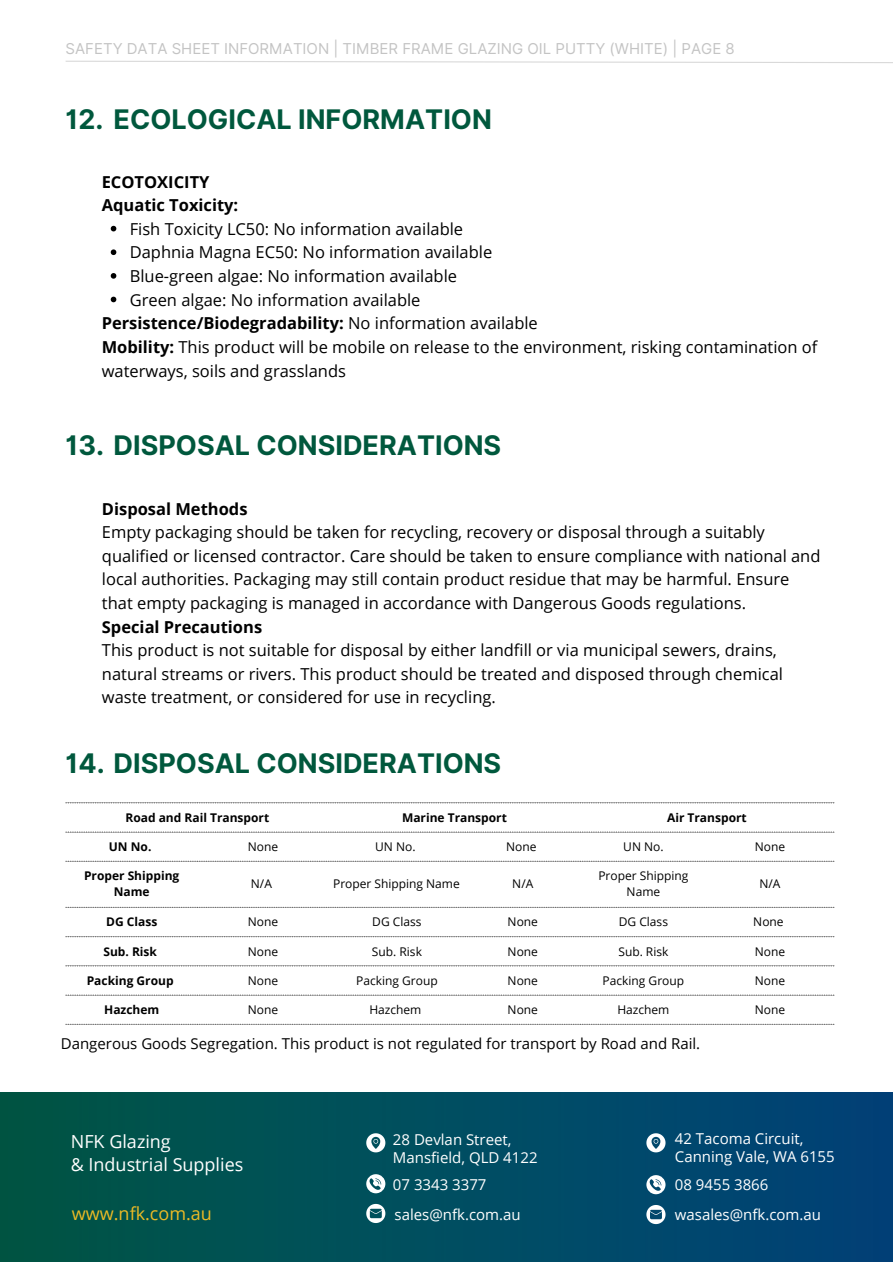
<style>
.page{position:relative;width:893px;height:1264px;background:#fff}
.page>*{position:absolute;margin:0;border:0;box-sizing:border-box;transform-origin:0 0}
.t1{font:700 27px "Inter";color:#00583d}
.t2{font:18px "Open Sans";color:#fff}
.t3{font:18px "Open Sans";color:#ecba25}
.t4{font:16.5px/23.5px "Open Sans";color:#000}
.t5{font:700 16.5px "Open Sans";color:#000}
.t6{font:15px "Open Sans";color:#fff}
.t7{font:15px "Open Sans";color:#000}
.t8{font:15px "Inter";color:#c4c4c4}
.t9{font:12px/16px "Open Sans";color:#000;text-align:center}
.t10{font:700 12px/16px "Open Sans";color:#000;text-align:center}
.s1{font-weight:400}
.s2{font-weight:700}
</style>
<div class="page">
<img style="left:0;top:1092px;width:892px;height:169px">
<svg style="left:366px;top:1174px;width:19px;height:19px"></svg>
<svg style="left:366px;top:1133px;width:19px;height:19px"></svg>
<svg style="left:366px;top:1203px;width:19px;height:19px"></svg>
<svg style="left:646px;top:1175px;width:19px;height:19px"></svg>
<svg style="left:646px;top:1133px;width:19px;height:19px"></svg>
<svg style="left:646px;top:1204px;width:19px;height:19px"></svg>
<svg style="left:65px;top:60px;width:827px;height:3px"></svg>
<svg style="left:111px;top:226px;width:5px;height:5px"></svg>
<svg style="left:111px;top:249px;width:5px;height:6px"></svg>
<svg style="left:111px;top:273px;width:5px;height:6px"></svg>
<svg style="left:111px;top:297px;width:5px;height:5px"></svg>
<svg style="left:66px;top:802px;width:768px;height:222px"></svg>
<p class="t8" style="left:66px;top:40px;width:670px">SAFETY DATA SHEET INFORMATION | TIMBER FRAME GLAZING OIL PUTTY (WHITE) | PAGE 8</p>
<p class="t1" style="left:66px;top:103px;width:427px">12. ECOLOGICAL INFORMATION</p>
<p class="t5" style="left:102px;top:170px;width:109px">ECOTOXICITY</p>
<p class="t5" style="left:102px;top:193px;width:138px">Aquatic Toxicity:</p>
<p class="t4" style="left:130px;top:217px;width:335px">Fish Toxicity LC50: No information available</p>
<p class="t4" style="left:130px;top:240px;width:364px">Daphnia Magna EC50: No information available</p>
<p class="t4" style="left:130px;top:264px;width:329px">Blue-green algae: No information available</p>
<p class="t4" style="left:130px;top:287px;width:292px">Green algae: No information available</p>
<p class="t5" style="left:102px;top:312px;width:437px">Persistence/Biodegradability: <span class="s1">No information available</span></p>
<p class="t4" style="left:102px;top:335px;width:717px"><span class="s2">Mobility:</span> This product will be mobile on release to the environment, risking contamination of waterways, soils and grasslands</p>
<p class="t1" style="left:66px;top:429px;width:437px">13. DISPOSAL CONSIDERATIONS</p>
<p class="t5" style="left:102px;top:497px;width:147px">Disposal Methods</p>
<p class="t4" style="left:102px;top:520px;width:720px">Empty packaging should be taken for recycling, recovery or disposal through a suitably qualified or licensed contractor. Care should be taken to ensure compliance with national and local authorities. Packaging may still contain product residue that may be harmful. Ensure that empty packaging is managed in accordance with Dangerous Goods regulations.</p>
<p class="t5" style="left:102px;top:615px;width:162px">Special Precautions</p>
<p class="t4" style="left:102px;top:638px;width:682px">This product is not suitable for disposal by either landfill or via municipal sewers, drains, natural streams or rivers. This product should be treated and disposed through chemical waste treatment, or considered for use in recycling.</p>
<p class="t1" style="left:66px;top:747px;width:437px">14. DISPOSAL CONSIDERATIONS</p>
<p class="t10" style="left:125px;top:809px;width:145px">Road and Rail Transport</p>
<p class="t10" style="left:402px;top:809px;width:106px">Marine Transport</p>
<p class="t10" style="left:667px;top:809px;width:81px">Air Transport</p>
<p class="t10" style="left:109px;top:838px;width:44px">UN No.</p>
<p class="t9" style="left:248px;top:838px;width:32px">None</p>
<p class="t9" style="left:375px;top:838px;width:42px">UN No.</p>
<p class="t9" style="left:506px;top:838px;width:32px">None</p>
<p class="t9" style="left:623px;top:838px;width:42px">UN No.</p>
<p class="t9" style="left:754px;top:838px;width:32px">None</p>
<p class="t10" style="left:84px;top:867px;width:97px">Proper Shipping<br>Name</p>
<p class="t9" style="left:251px;top:875px;width:23px">N/A</p>
<p class="t9" style="left:333px;top:875px;width:128px">Proper Shipping Name</p>
<p class="t9" style="left:512px;top:875px;width:23px">N/A</p>
<p class="t9" style="left:598px;top:867px;width:91px">Proper Shipping<br>Name</p>
<p class="t9" style="left:759px;top:875px;width:23px">N/A</p>
<p class="t10" style="left:106px;top:913px;width:53px">DG Class</p>
<p class="t9" style="left:248px;top:913px;width:32px">None</p>
<p class="t9" style="left:372px;top:913px;width:51px">DG Class</p>
<p class="t9" style="left:507px;top:913px;width:32px">None</p>
<p class="t9" style="left:618px;top:913px;width:51px">DG Class</p>
<p class="t9" style="left:753px;top:913px;width:32px">None</p>
<p class="t10" style="left:103px;top:943px;width:55px">Sub. Risk</p>
<p class="t9" style="left:248px;top:943px;width:32px">None</p>
<p class="t9" style="left:372px;top:943px;width:51px">Sub. Risk</p>
<p class="t9" style="left:507px;top:943px;width:32px">None</p>
<p class="t9" style="left:618px;top:943px;width:51px">Sub. Risk</p>
<p class="t9" style="left:754px;top:943px;width:32px">None</p>
<p class="t10" style="left:87px;top:972px;width:88px">Packing Group</p>
<p class="t9" style="left:248px;top:972px;width:32px">None</p>
<p class="t9" style="left:356px;top:972px;width:83px">Packing Group</p>
<p class="t9" style="left:507px;top:972px;width:32px">None</p>
<p class="t9" style="left:602px;top:972px;width:83px">Packing Group</p>
<p class="t9" style="left:754px;top:972px;width:32px">None</p>
<p class="t10" style="left:104px;top:1001px;width:57px">Hazchem</p>
<p class="t9" style="left:248px;top:1001px;width:32px">None</p>
<p class="t9" style="left:369px;top:1001px;width:54px">Hazchem</p>
<p class="t9" style="left:507px;top:1001px;width:32px">None</p>
<p class="t9" style="left:617px;top:1001px;width:54px">Hazchem</p>
<p class="t9" style="left:754px;top:1001px;width:32px">None</p>
<p class="t7" style="left:61px;top:1032px;width:641px">Dangerous Goods Segregation. This product is not regulated for transport by Road and Rail.</p>
<p class="t2" style="left:71px;top:1129px;width:101px">NFK Glazing</p>
<p class="t2" style="left:71px;top:1151px;width:174px">&amp; Industrial Supplies</p>
<p class="t6" style="left:393px;top:1129px;width:120px">28 Devlan Street,</p>
<p class="t6" style="left:393px;top:1147px;width:146px">Mansfield, QLD 4122</p>
<p class="t6" style="left:393px;top:1173px;width:95px">07 3343 3377</p>
<p class="t6" style="left:675px;top:1128px;width:130px">42 Tacoma Circuit,</p>
<p class="t6" style="left:675px;top:1146px;width:161px">Canning Vale, WA 6155</p>
<p class="t6" style="left:675px;top:1173px;width:95px">08 9455 3866</p>
<p class="t3" style="left:72px;top:1200px;width:141px">www.nfk.com.au</p>
<p class="t6" style="left:675px;top:1203px;width:148px">wasales@nfk.com.au</p>
<p class="t6" style="left:394px;top:1203px;width:128px">sales@nfk.com.au</p>
</div>
